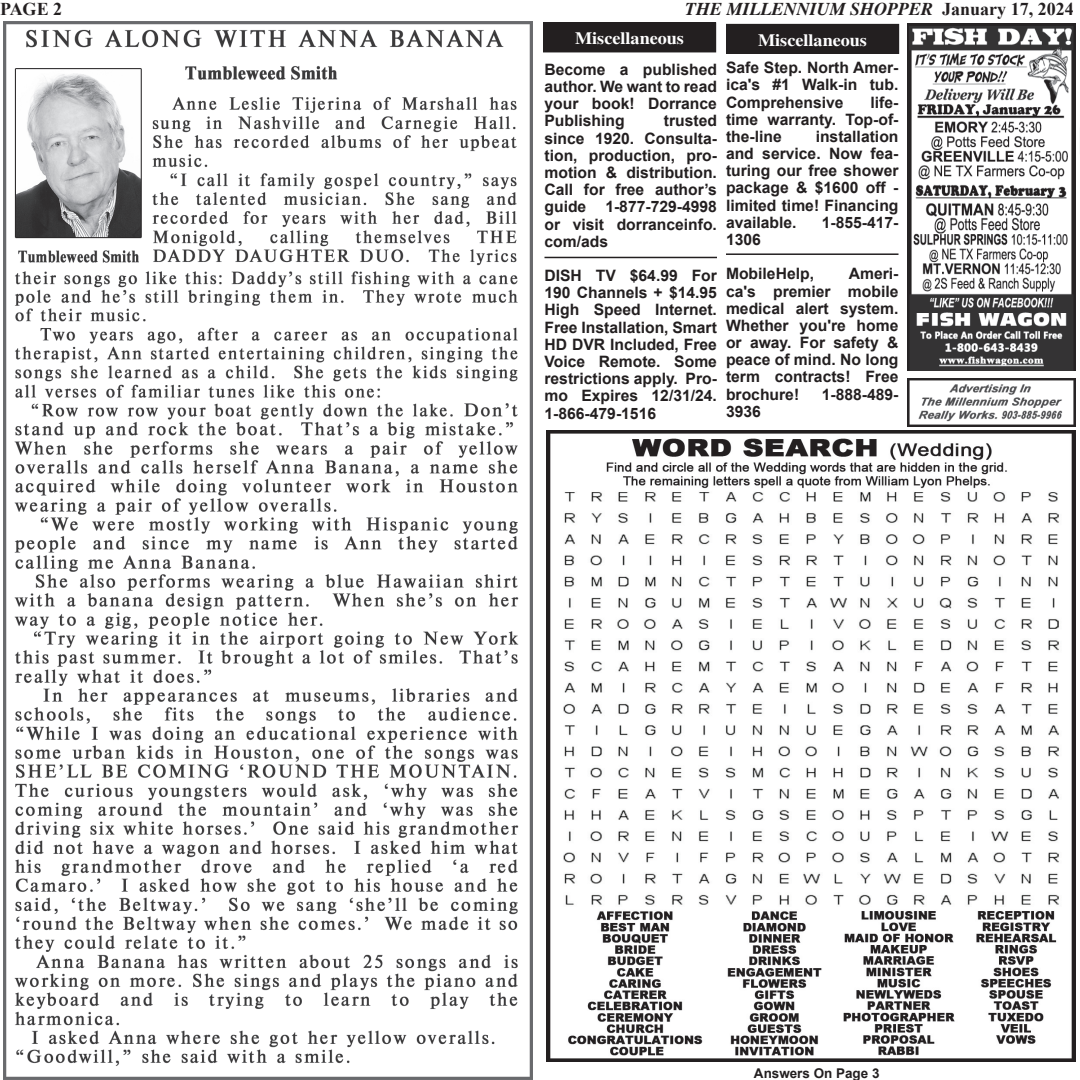
<style>
.page{position:relative;width:1080px;height:1080px;background:#fff}
.page>*{position:absolute;margin:0;border:0;box-sizing:border-box;transform-origin:0 0}
.t1{font:italic 700 18px "Times New Roman";color:#231f20}
.t2{font:700 18px "Times New Roman";color:#231f20}
.t3{font:700 17.4px "Times";color:#fff;scale:1.04 1}
.t4{font:700 15.75px/17.2px "Arial";color:#231f20;text-align:justify}
.t5{font:700 13.5px "Arial";color:#231f20}
.s1{font-style:normal}
</style>
<div class="page">
<div style="left:727px;top:24px;width:172px;height:29px;background:#231f20"></div>
<div style="left:726px;top:24px;width:173px;height:30px;border:1px solid #231f20"></div>
<div style="left:544px;top:23px;width:172px;height:29px;background:#231f20"></div>
<div style="left:543px;top:22px;width:173px;height:30px;border:1px solid #231f20"></div>
<hr style="left:544px;top:257px;width:173px;height:1px;background:#231f20">
<hr style="left:726px;top:253px;width:172px;height:2px;background:#231f20">
<img style="left:908px;top:24px;width:167px;height:347px">
<img style="left:908px;top:378px;width:168px;height:49px">
<img style="left:546px;top:430px;width:530px;height:632px">
<img style="left:3px;top:21px;width:529px;height:1059px">
<p class="t2" style="left:0;top:-4px;width:64px">PAGE 2</p>
<p class="t1" style="left:685px;top:-2px;width:390px">THE MILLENNIUM SHOPPER <span class="s1">January 17, 2024</span></p>
<p class="t3" style="left:575px;top:28px;width:106px">Miscellaneous</p>
<p class="t3" style="left:758px;top:30px;width:106px">Miscellaneous</p>
<p class="t4" style="left:544px;top:61px;width:174px">Become a published author. We want to read your book! Dorrance Publishing</p>
<p class="t4" style="left:726px;top:59px;width:174px">Safe Step. North Amer&shy;ica's #1 Walk-in tub.<br>Comprehensive</p>
<p class="t4" style="left:726px;top:94px;width:174px;text-indent:145px">life&shy;time warranty. Top-of&shy;the-line</p>
<p class="t4" style="left:544px;top:113px;width:174px;text-indent:119px">trusted since 1920. Consulta&shy;tion, production, pro&shy;motion &amp; distribution.<br>Call for free author’s guide 1-877-729-4998 or visit dorranceinfo. com/ads</p>
<p class="t4" style="left:544px;top:267px;width:174px">DISH TV $64.99 For 190 Channels + $14.95<br>High Speed Internet.<br>Free Installation, Smart HD DVR Included, Free Voice Remote. Some restrictions apply. Pro&shy;mo Expires 12/31/24.<br>1-866-479-1516</p>
<p class="t4" style="left:726px;top:128px;width:174px;text-indent:90px">installation and service. Now fea&shy;turing our free shower package &amp; $1600 off - limited time! Financing available.</p>
<p class="t4" style="left:822px;top:214px;width:78px">1-855-417-</p>
<p class="t4" style="left:726px;top:223px;width:90px;line-height:34.3px">1306<br>MobileHelp,</p>
<p class="t4" style="left:726px;top:266px;width:174px;text-indent:123px">Ameri&shy;ca's premier mobile medical alert system.<br>Whether you're home or away. For safety &amp; peace of mind. No long term contracts! Free brochure!</p>
<p class="t4" style="left:822px;top:386px;width:78px">1-888-489-</p>
<p class="t4" style="left:726px;top:403px;width:36px">3936</p>
<p class="t5" style="left:754px;top:1064px;width:127px">Answers On Page 3</p>
</div>
